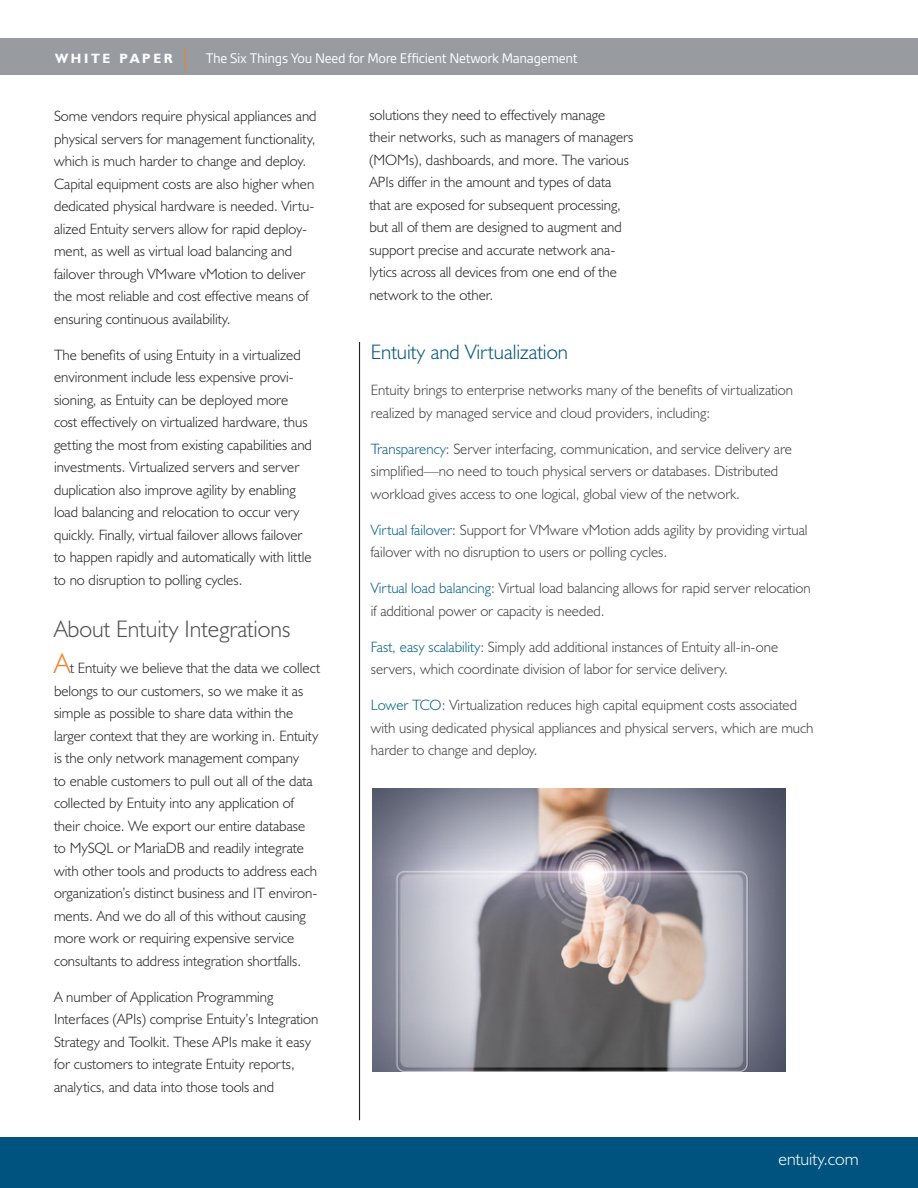
<style>
.page{position:relative;width:918px;height:1188px;background:#fff}
.page>*{position:absolute;margin:0;border:0;box-sizing:border-box;transform-origin:0 0}
.A-Head{font:300 24px "Humanist 521 BT";color:#505052}
.t1{font:300 21px "Humanist 521 BT";color:#00537f}
.t2{font:300 18px "Humanist 521 BT";color:#fff}
.t3{font:300 15px/22.5px "Humanist 521 BT";color:#231f20}
.t4{font:300 15px/22.5px "Humanist 521 BT";color:#3e3e3f}
.t5{font:15px "Gesta";letter-spacing:-.02em;color:#fff}
.t6{font:700 13.5px "Humanist 521 BT";letter-spacing:.2em;color:#fff}
.s1{font-size:28.5px;color:#f57f21}
.s2{color:#005e8a}
</style>
<div class="page">
<div style="left:0;top:1138px;width:918px;height:50px;background:#00537f"></div>
<div style="left:0;top:38px;width:918px;height:37px;background:#989ca0"></div>
<svg style="left:185px;top:49px;width:1px;height:21px"></svg>
<hr style="left:359px;top:342px;width:1px;height:778px;background:#231f20">
<img style="left:372px;top:789px;width:413px;height:283px">
<p class="t6" style="left:55px;top:50px;width:119px">WHITE PAPER</p>
<p class="t5" style="left:206px;top:50px;width:373px">The Six Things You Need for More Efficient Network Management</p>
<p class="t3" style="left:54px;top:105px;width:264px">Some vendors require physical appliances and physical servers for management functionality, which is much harder to change and deploy.<br>Capital equipment costs are also higher when dedicated physical hardware is needed. Virtu&shy;alized Entuity servers allow for rapid deploy&shy;ment, as well as virtual load balancing and failover through VMware vMotion to deliver the most reliable and cost effective means of ensuring continuous availability.</p>
<p class="t3" style="left:54px;top:344px;width:260px">The benefits of using Entuity in a virtualized environment include less expensive provi&shy;sioning, as Entuity can be deployed more cost effectively on virtualized hardware, thus getting the most from existing capabilities and investments. Virtualized servers and server duplication also improve agility by enabling load balancing and relocation to occur very quickly. Finally, virtual failover allows failover to happen rapidly and automatically with little to no disruption to polling cycles.</p>
<p class="A-Head" style="left:54px;top:614px;width:238px">About Entuity Integrations</p>
<p class="t3" style="left:54px;top:657px;width:268px"><span class="s1">A</span>t Entuity we believe that the data we collect belongs to our customers, so we make it as simple as possible to share data within the larger context that they are working in. Entuity is the only network management company<br>to enable customers to pull out all of the data collected by Entuity into any application of their choice. We export our entire database to MySQL or MariaDB and readily integrate with other tools and products to address each organization’s distinct business and IT environ&shy;ments. And we do all of this without causing more work or requiring expensive service consultants to address integration shortfalls.</p>
<p class="t3" style="left:54px;top:986px;width:266px">A number of Application Programming Interfaces (APIs) comprise Entuity’s Integration Strategy and Toolkit. These APIs make it easy for customers to integrate Entuity reports, analytics, and data into those tools and</p>
<p class="t3" style="left:369px;top:104px;width:266px">solutions they need to effectively manage their networks, such as managers of managers (MOMs), dashboards, and more. The various APIs differ in the amount and types of data that are exposed for subsequent processing, but all of them are designed to augment and support precise and accurate network ana&shy;lytics across all devices from one end of the network to the other.</p>
<p class="t1" style="left:371px;top:339px;width:199px">Entuity and Virtualization</p>
<p class="t4" style="left:371px;top:379px;width:424px">Entuity brings to enterprise networks many of the benefits of virtualization realized by managed service and cloud providers, including:</p>
<p class="t4" style="left:371px;top:437px;width:423px"><span class="s2">Transparency</span>: Server interfacing, communication, and service delivery are simplified—no need to touch physical servers or databases. Distributed workload gives access to one logical, global view of the network.</p>
<p class="t4" style="left:371px;top:518px;width:438px"><span class="s2">Virtual failover</span>: Support for VMware vMotion adds agility by providing virtual failover with no disruption to users or polling cycles.</p>
<p class="t4" style="left:371px;top:577px;width:441px"><span class="s2">Virtual load balancing</span>: Virtual load balancing allows for rapid server relocation if additional power or capacity is needed.</p>
<p class="t4" style="left:371px;top:635px;width:409px"><span class="s2">Fast, easy scalability</span>: Simply add additional instances of Entuity all-in-one servers, which coordinate division of labor for service delivery.</p>
<p class="t4" style="left:371px;top:694px;width:444px"><span class="s2">Lower TCO</span>: Virtualization reduces high capital equipment costs associated with using dedicated physical appliances and physical servers, which are much harder to change and deploy.</p>
<p class="t2" style="left:778px;top:1148px;width:82px">entuity.com</p>
</div>
